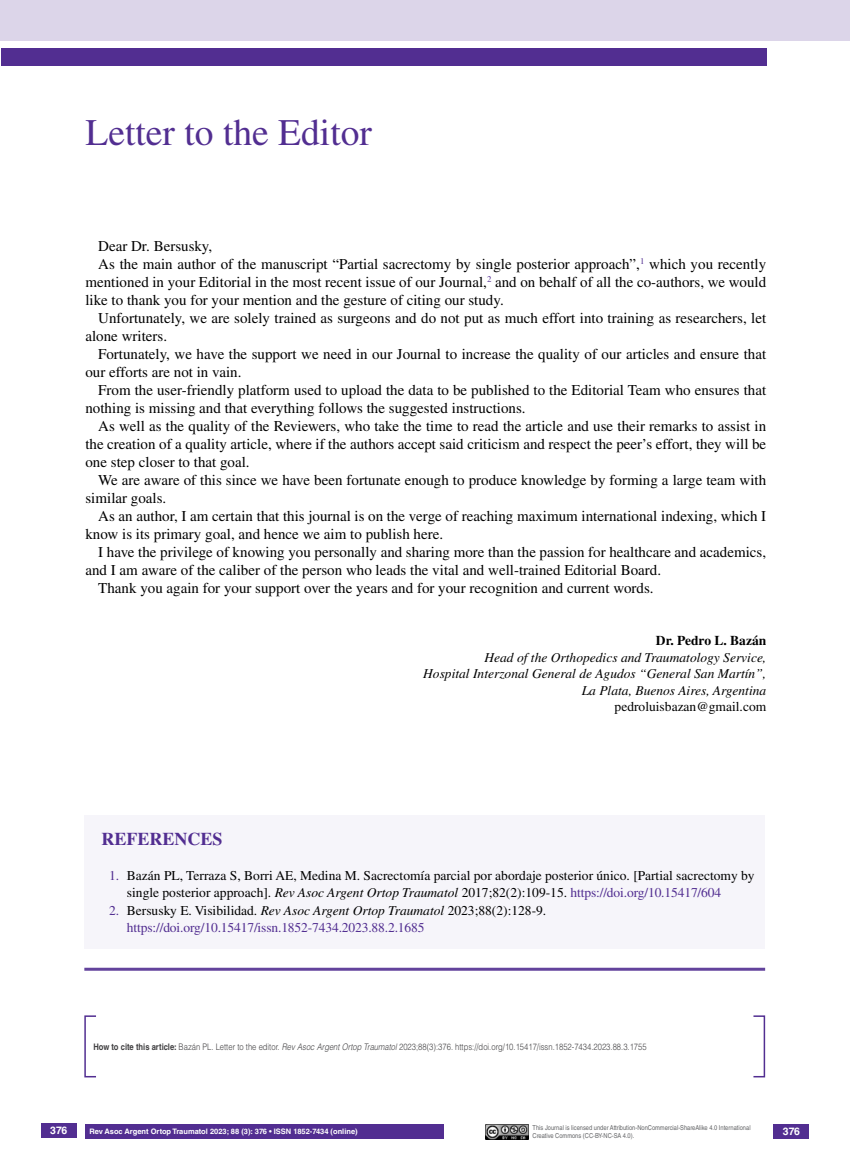
<style>
.page{position:relative;width:851px;height:1170px;background:#fff}
.page>*{position:absolute;margin:0;border:0;box-sizing:border-box;transform-origin:0 0}
.t1{font:37.5px "Times LT Std";color:#522e91}
.t2{font:700 18px "Times LT Std";color:#522e91}
.t3{font:15px "Times LT Std";color:#000}
.t4{font:13.5px/16.5px "Times LT Std";color:#000}
.t5{font:italic 13.5px/16.5px "Times LT Std";color:#000;text-align:right}
.t6{font:13.5px/16.5px "Times LT Std";letter-spacing:-.01em;color:#522e91}
.t7{font:700 13.5px "Times LT Std";color:#000}
.t8{font:700 10.5px "Helvetica LT Std";letter-spacing:-.02em;color:#fff}
.t9{font:300 9px "Helvetica LT Std";color:#414042;scale:.85 1}
.t10{font:700 7.5px "Helvetica LT Std";color:#fff}
.t11{font:6.75px/7.5px "Helvetica LT Std";color:#636466;scale:.85 1}
.s1{color:#522e91}
.s2{font-style:italic}
.s3{color:#000}
.s4{font-style:italic;color:#000}
.s5{font-weight:700}
</style>
<div class="page">
<div style="left:41px;top:1123px;width:36px;height:14px;background:#522e91"></div>
<div style="left:773px;top:1124px;width:36px;height:14px;background:#522e91"></div>
<hr style="left:84px;top:967px;width:681px;height:3px;background:#63439c">
<img style="left:485px;top:1124px;width:43px;height:14px">
<div style="left:85px;top:1124px;width:358px;height:14px;background:#522e91"></div>
<div style="left:84px;top:1015px;width:13px;height:62px;border:2px solid #522e91"></div>
<div style="left:752px;top:1015px;width:13px;height:62px;border:2px solid #522e91"></div>
<div style="left:1px;top:49px;width:765px;height:17px;background:#522e91"></div>
<div style="left:1px;top:0;width:849px;height:40px;background:#dcd5e9"></div>
<div style="left:84px;top:814px;width:681px;height:134px;background:#f6f5fa"></div>
<h1 class="t1" style="left:85px;top:112px;width:288px">Letter to the Editor</h1>
<p class="t3" style="left:98px;top:237px;width:115px">Dear Dr. Bersusky,</p>
<p class="t3" style="left:98px;top:255px;width:669px">As the main author of the manuscript “Partial sacrectomy by single posterior approach”,<sup>1</sup> which you recently</p>
<p class="t3" style="left:85px;top:273px;width:682px">mentioned in your Editorial in the most recent issue of our Journal,<sup>2</sup> and on behalf of all the co-authors, we would</p>
<p class="t3" style="left:85px;top:291px;width:420px">like to thank you for your mention and the gesture of citing our study.</p>
<p class="t3" style="left:98px;top:309px;width:669px">Unfortunately, we are solely trained as surgeons and do not put as much effort into training as researchers, let</p>
<p class="t3" style="left:85px;top:327px;width:83px">alone writers.</p>
<p class="t3" style="left:98px;top:345px;width:669px">Fortunately, we have the support we need in our Journal to increase the quality of our articles and ensure that</p>
<p class="t3" style="left:85px;top:363px;width:157px">our efforts are not in vain.</p>
<p class="t3" style="left:98px;top:381px;width:669px">From the user-friendly platform used to upload the data to be published to the Editorial Team who ensures that</p>
<p class="t3" style="left:85px;top:399px;width:441px">nothing is missing and that everything follows the suggested instructions.</p>
<p class="t3" style="left:98px;top:417px;width:669px">As well as the quality of the Reviewers, who take the time to read the article and use their remarks to assist in</p>
<p class="t3" style="left:85px;top:435px;width:682px">the creation of a quality article, where if the authors accept said criticism and respect the peer’s effort, they will be</p>
<p class="t3" style="left:85px;top:453px;width:166px">one step closer to that goal.</p>
<p class="t3" style="left:98px;top:471px;width:669px">We are aware of this since we have been fortunate enough to produce knowledge by forming a large team with</p>
<p class="t3" style="left:85px;top:489px;width:82px">similar goals.</p>
<p class="t3" style="left:98px;top:507px;width:669px">As an author, I am certain that this journal is on the verge of reaching maximum international indexing, which I</p>
<p class="t3" style="left:85px;top:525px;width:359px">know is its primary goal, and hence we aim to publish here.</p>
<p class="t3" style="left:98px;top:543px;width:669px">I have the privilege of knowing you personally and sharing more than the passion for healthcare and academics,</p>
<p class="t3" style="left:85px;top:561px;width:577px">and I am aware of the caliber of the person who leads the vital and well-trained Editorial Board.</p>
<p class="t3" style="left:98px;top:579px;width:557px">Thank you again for your support over the years and for your recognition and current words.</p>
<p class="t7" style="left:655px;top:632px;width:112px">Dr. Pedro L. Bazán</p>
<p class="t5" style="left:423px;top:649px;width:344px">Head of the Orthopedics and Traumatology Service,<br>Hospital Interzonal General de Agudos “General San Martín”,<br>La Plata, Buenos Aires, Argentina</p>
<p class="t4" style="left:614px;top:698px;width:153px">pedroluisbazan@gmail.com</p>
<p class="t2" style="left:101px;top:828px;width:123px">REFERENCES</p>
<p class="t4" style="left:127px;top:867px;width:629px;text-indent:-18px"><span class="s1">1.</span> Bazán PL, Terraza S, Borri AE, Medina M. Sacrectomía parcial por abordaje posterior único. [Partial sacrectomy by single posterior approach]. <span class="s2">Rev Asoc Argent Ortop Traumatol</span> 2017;82(2):109-15. <span class="s1">https://doi.org/10.15417/604</span></p>
<p class="t6" style="left:127px;top:902px;width:421px;text-indent:-18px">2. <span class="s3">Bersusky E. Visibilidad.</span> <span class="s4">Rev Asoc Argent Ortop Traumatol</span> <span class="s3">2023;88(2):128-9. </span>https://doi.org/10.15417/issn.1852-7434.2023.88.2.1685</p>
<p class="t9" style="left:93px;top:1040px;width:652px"><span class="s5">How to cite this article:</span> Bazán PL. Letter to the editor. <span class="s2">Rev Asoc Argent Ortop Traumatol</span> 2023;88(3):376. https://doi.org/10.15417/issn.1852-7434.2023.88.3.1755</p>
<p class="t11" style="left:532px;top:1124px;width:258px">This Journal is licensed under Attribution-NonCommercial-ShareAlike 4.0 International<br>Creative Commons (CC-BY-NC-SA 4.0).</p>
<p class="t8" style="left:50px;top:1124px;width:19px">376</p>
<p class="t8" style="left:782px;top:1125px;width:19px">376</p>
<p class="t10" style="left:89px;top:1127px;width:270px">Rev Asoc Argent Ortop Traumatol 2023; 88 (3): 376 • ISSN 1852-7434 (online)</p>
</div>
